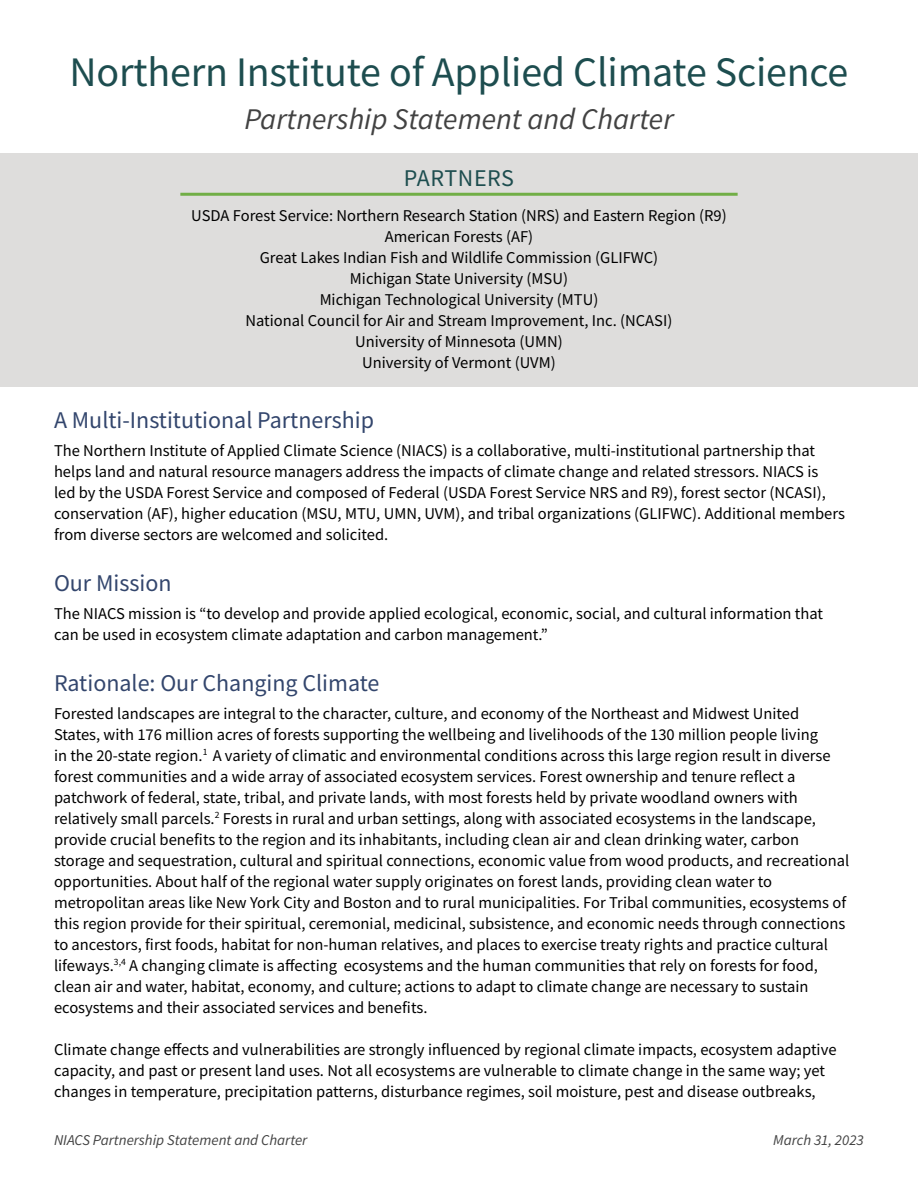
<style>
.page{position:relative;width:918px;height:1188px;background:#fff}
.page>*{position:absolute;margin:0;border:0;box-sizing:border-box;transform-origin:0 0}
.t1{font:42px "Source Sans Pro";letter-spacing:-.005em;color:#1d4d4f}
.t2{font:italic 30px "Source Sans Pro";color:#424242}
.t3{font:24px "Source Sans Pro";color:#33466d}
.t4{font:24px "Source Sans Pro";letter-spacing:.025em;color:#1d4d4f}
.t5{font:16.5px/21px "Source Sans Pro";color:#000}
.t6{font:italic 15px "Source Sans Pro";color:#424242}
</style>
<div class="page">
<div style="left:0;top:153px;width:918px;height:233px;background:#dedddc"></div>
<hr style="left:180px;top:193px;width:558px;height:3px;background:#71ae46">
<h1 class="t1" style="left:70px;top:45px;width:780px">Northern Institute of Applied Climate Science</h1>
<h2 class="t2" style="left:244px;top:100px;width:431px">Partnership Statement and Charter</h2>
<h3 class="t4" style="left:404px;top:163px;width:112px">PARTNERS</h3>
<p class="t5" style="left:191px;top:204px;width:537px;text-align:center">USDA Forest Service: Northern Research Station (NRS) and Eastern Region (R9)<br>American Forests (AF)<br>Great Lakes Indian Fish and Wildlife Commission (GLIFWC)<br>Michigan State University (MSU)<br>Michigan Technological University (MTU)<br>National Council for Air and Stream Improvement, Inc. (NCASI)<br>University of Minnesota (UMN)<br>University of Vermont (UVM)</p>
<h3 class="t3" style="left:54px;top:405px;width:322px">A Multi-Institutional Partnership</h3>
<p class="t5" style="left:54px;top:440px;width:792px">The Northern Institute of Applied Climate Science (NIACS) is a collaborative, multi-institutional partnership that helps land and natural resource managers address the impacts of climate change and related stressors. NIACS is<br>led by the USDA Forest Service and composed of Federal (USDA Forest Service NRS and R9), forest sector (NCASI), conservation (AF), higher education (MSU, MTU, UMN, UVM), and tribal organizations (GLIFWC). Additional members from diverse sectors are welcomed and solicited.</p>
<h3 class="t3" style="left:54px;top:568px;width:119px">Our Mission</h3>
<p class="t5" style="left:54px;top:603px;width:771px">The NIACS mission is “to develop and provide applied ecological, economic, social, and cultural information that can be used in ecosystem climate adaptation and carbon management.”</p>
<h3 class="t3" style="left:54px;top:668px;width:327px">Rationale: Our Changing Climate</h3>
<p class="t5" style="left:54px;top:702px;width:797px">Forested landscapes are integral to the character, culture, and economy of the Northeast and Midwest United States, with 176 million acres of forests supporting the wellbeing and livelihoods of the 130 million people living<br>in the 20-state region.<sup>1</sup> A variety of climatic and environmental conditions across this large region result in diverse forest communities and a wide array of associated ecosystem services. Forest ownership and tenure reflect a patchwork of federal, state, tribal, and private lands, with most forests held by private woodland owners with relatively small parcels.<sup>2</sup> Forests in rural and urban settings, along with associated ecosystems in the landscape, provide crucial benefits to the region and its inhabitants, including clean air and clean drinking water, carbon storage and sequestration, cultural and spiritual connections, economic value from wood products, and recreational opportunities. About half of the regional water supply originates on forest lands, providing clean water to metropolitan areas like New York City and Boston and to rural municipalities. For Tribal communities, ecosystems of this region provide for their spiritual, ceremonial, medicinal, subsistence, and economic needs through connections to ancestors, first foods, habitat for non-human relatives, and places to exercise treaty rights and practice cultural lifeways.<sup>3,4</sup> A changing climate is affecting ecosystems and the human communities that rely on forests for food, clean air and water, habitat, economy, and culture; actions to adapt to climate change are necessary to sustain ecosystems and their associated services and benefits.</p>
<p class="t5" style="left:54px;top:1038px;width:784px">Climate change effects and vulnerabilities are strongly influenced by regional climate impacts, ecosystem adaptive capacity, and past or present land uses. Not all ecosystems are vulnerable to climate change in the same way; yet changes in temperature, precipitation patterns, disturbance regimes, soil moisture, pest and disease outbreaks,</p>
<p class="t6" style="left:54px;top:1131px;width:255px">NIACS Partnership Statement and Charter</p>
<p class="t6" style="left:773px;top:1131px;width:92px">March 31, 2023</p>
</div>
